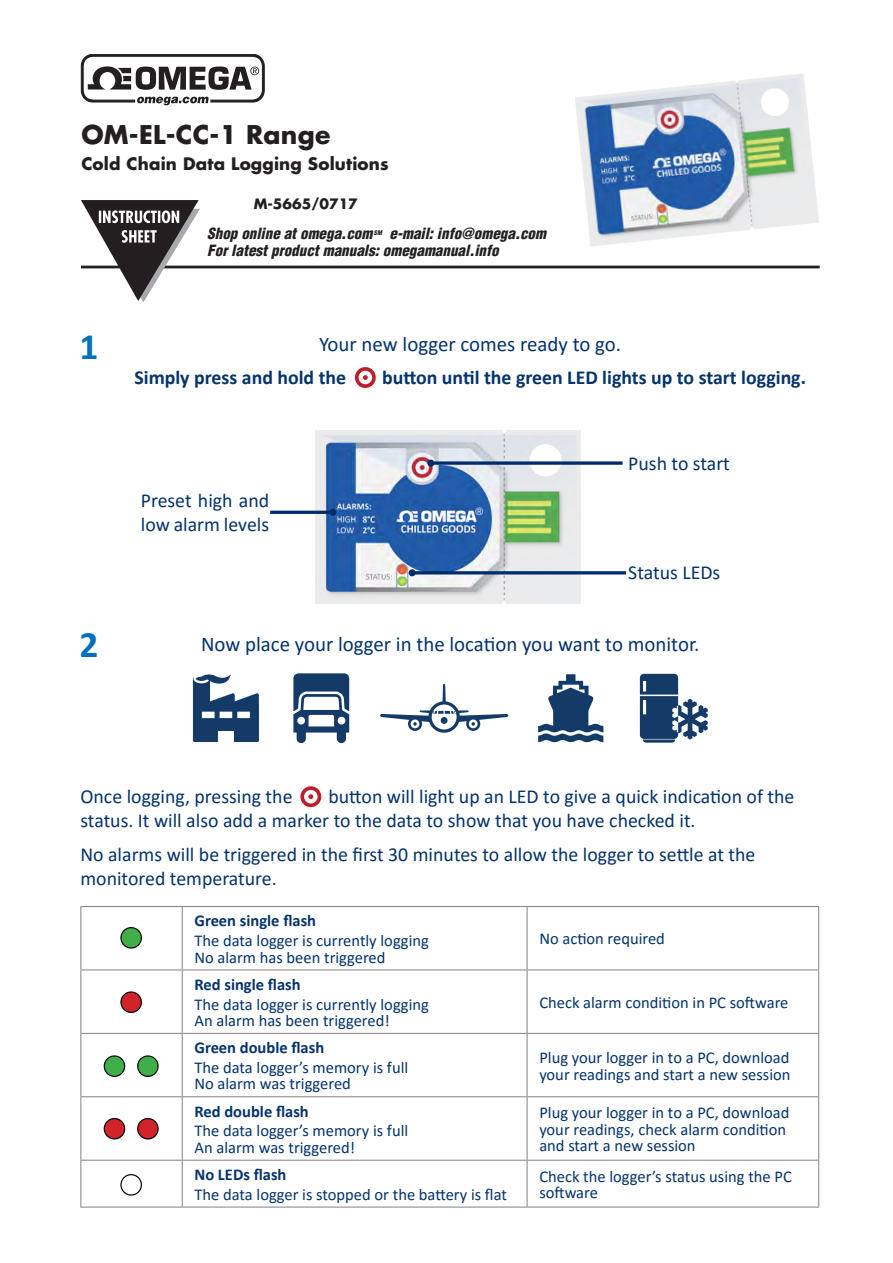
<style>
.page{position:relative;width:893px;height:1263px;background:#fff}
.page>*{position:absolute;margin:0;border:0;box-sizing:border-box;transform-origin:0 0}
.t1{font:700 37.5px "Calibri";color:#0072bc}
.t2{font:700 25.2px "Futura";letter-spacing:.01em;color:#231f20}
.t3{font:20.85px "Calibri";color:#05336c}
.t4{font:19.8px/23.9px "Calibri";color:#05336c}
.t5{font:700 19.8px "Calibri";color:#05336c}
.t6{font:700 16.8px "Futura";letter-spacing:.01em;color:#231f20}
.Lascar_table_-_body{font:16.5px/16.5px "Calibri";color:#05336c}
.t7{font:700 16.5px "Calibri";color:#05336c}
.t8{font:italic 900 condensed 15.15px/17.2px "Helvetica";color:#231f20}
.t9{font:700 13.95px "Futura";color:#231f20}
.t10{font:italic 900 condensed 6.3px "Helvetica";color:#231f20}
</style>
<div class="page">
<hr style="left:81px;top:266px;width:739px;height:2px;background:#231f20">
<svg style="left:81px;top:200px;width:119px;height:102px"></svg>
<svg style="left:81px;top:54px;width:184px;height:51px"></svg>
<img style="left:316px;top:431px;width:265px;height:172px">
<svg style="left:355px;top:367px;width:21px;height:21px"></svg>
<svg style="left:193px;top:674px;width:66px;height:68px"></svg>
<svg style="left:640px;top:674px;width:68px;height:69px"></svg>
<svg style="left:380px;top:684px;width:128px;height:49px"></svg>
<svg style="left:538px;top:674px;width:65px;height:68px"></svg>
<svg style="left:293px;top:673px;width:56px;height:70px"></svg>
<svg style="left:300px;top:786px;width:21px;height:21px"></svg>
<hr style="left:80px;top:906px;width:102px;height:1px;background:#808285">
<hr style="left:80px;top:907px;width:1px;height:62px;background:#808285">
<hr style="left:182px;top:906px;width:345px;height:1px;background:#808285">
<hr style="left:182px;top:907px;width:1px;height:62px;background:#808285">
<hr style="left:527px;top:906px;width:292px;height:1px;background:#808285">
<hr style="left:527px;top:907px;width:1px;height:62px;background:#808285">
<hr style="left:818px;top:907px;width:1px;height:62px;background:#808285">
<hr style="left:80px;top:969px;width:102px;height:1px;background:#808285">
<hr style="left:80px;top:970px;width:1px;height:63px;background:#808285">
<hr style="left:182px;top:969px;width:345px;height:1px;background:#808285">
<hr style="left:182px;top:970px;width:1px;height:63px;background:#808285">
<hr style="left:527px;top:969px;width:292px;height:1px;background:#808285">
<hr style="left:527px;top:970px;width:1px;height:63px;background:#808285">
<hr style="left:818px;top:970px;width:1px;height:63px;background:#808285">
<hr style="left:80px;top:1033px;width:102px;height:1px;background:#808285">
<hr style="left:80px;top:1034px;width:1px;height:62px;background:#808285">
<hr style="left:80px;top:1097px;width:1px;height:63px;background:#808285">
<hr style="left:80px;top:1160px;width:1px;height:47px;background:#808285">
<hr style="left:182px;top:1033px;width:345px;height:1px;background:#808285">
<hr style="left:182px;top:1034px;width:1px;height:62px;background:#808285">
<hr style="left:527px;top:1033px;width:292px;height:1px;background:#808285">
<hr style="left:527px;top:1034px;width:1px;height:62px;background:#808285">
<hr style="left:818px;top:1034px;width:1px;height:62px;background:#808285">
<hr style="left:182px;top:1097px;width:1px;height:63px;background:#808285">
<hr style="left:527px;top:1097px;width:1px;height:63px;background:#808285">
<hr style="left:818px;top:1097px;width:1px;height:63px;background:#808285">
<hr style="left:182px;top:1160px;width:1px;height:47px;background:#808285">
<hr style="left:527px;top:1160px;width:1px;height:47px;background:#808285">
<hr style="left:818px;top:1160px;width:1px;height:47px;background:#808285">
<hr style="left:80px;top:1096px;width:102px;height:1px;background:#808285">
<hr style="left:80px;top:1160px;width:102px;height:1px;background:#808285">
<hr style="left:80px;top:1207px;width:102px;height:1px;background:#808285">
<hr style="left:182px;top:1096px;width:345px;height:1px;background:#808285">
<hr style="left:527px;top:1096px;width:292px;height:1px;background:#808285">
<hr style="left:182px;top:1160px;width:345px;height:1px;background:#808285">
<hr style="left:527px;top:1160px;width:292px;height:1px;background:#808285">
<hr style="left:182px;top:1207px;width:345px;height:1px;background:#808285">
<hr style="left:527px;top:1207px;width:292px;height:1px;background:#808285">
<div style="left:121px;top:928px;width:20px;height:20px;background:#40ae49;border-radius:50%"></div>
<div style="left:120px;top:927px;width:22px;height:21px;border:1px solid #000;border-radius:50%"></div>
<div style="left:138px;top:1056px;width:20px;height:20px;background:#40ae49;border-radius:50%"></div>
<div style="left:137px;top:1055px;width:22px;height:22px;border:1px solid #000;border-radius:50%"></div>
<div style="left:104px;top:1056px;width:21px;height:20px;background:#40ae49;border-radius:50%"></div>
<div style="left:104px;top:1055px;width:21px;height:22px;border:1px solid #000;border-radius:50%"></div>
<div style="left:121px;top:992px;width:20px;height:20px;background:#d1232a;border-radius:50%"></div>
<div style="left:120px;top:991px;width:22px;height:22px;border:1px solid #000;border-radius:50%"></div>
<div style="left:104px;top:1118px;width:21px;height:21px;background:#d1232a;border-radius:50%"></div>
<div style="left:104px;top:1118px;width:21px;height:21px;border:1px solid #000;border-radius:50%"></div>
<div style="left:138px;top:1118px;width:20px;height:21px;background:#d1232a;border-radius:50%"></div>
<div style="left:137px;top:1118px;width:22px;height:21px;border:1px solid #000;border-radius:50%"></div>
<div style="left:120px;top:1174px;width:22px;height:21px;border:1px solid #000;border-radius:50%"></div>
<div style="left:329px;top:509px;width:7px;height:7px;background:#002c6b;border-radius:50%"></div>
<hr style="left:270px;top:511px;width:63px;height:3px;background:#002c6b">
<div style="left:427px;top:460px;width:7px;height:7px;background:#002c6b;border-radius:50%"></div>
<svg style="left:433px;top:461px;width:190px;height:4px"></svg>
<div style="left:409px;top:569px;width:7px;height:7px;background:#002c6b;border-radius:50%"></div>
<hr style="left:412px;top:571px;width:214px;height:3px;background:#002c6b">
<img style="left:575px;top:74px;width:244px;height:173px">
<p class="t2" style="left:81px;top:118px;width:251px">OM-EL-CC-1 Range</p>
<p class="t6" style="left:81px;top:153px;width:309px">Cold Chain Data Logging Solutions</p>
<p class="t1" style="left:80px;top:320px;width:20px">1</p>
<p class="t1" style="left:80px;top:618px;width:20px">2</p>
<p class="t9" style="left:254px;top:195px;width:106px">M-5665/0717</p>
<p class="t8" style="left:207px;top:225px;width:167px">Shop online at omega.com</p>
<p class="t10" style="left:374px;top:229px;width:10px">SM</p>
<p class="t8" style="left:207px;top:225px;width:340px;text-indent:182px">e-mail: info@omega.com<br>For latest product manuals: omegamanual.info</p>
<p class="t3" style="left:319px;top:330px;width:304px">Your new logger comes ready to go.</p>
<p class="t5" style="left:134px;top:364px;width:213px">Simply press and hold the</p>
<p class="t5" style="left:382px;top:364px;width:425px">button until the green LED lights up to start logging.</p>
<p class="t4" style="left:141px;top:488px;width:130px">Preset high and low alarm levels</p>
<p class="t4" style="left:628px;top:451px;width:103px">Push to start</p>
<p class="t4" style="left:628px;top:560px;width:94px">Status LEDs</p>
<p class="t3" style="left:201px;top:629px;width:500px">Now place your logger in the location you want to monitor.</p>
<p class="t4" style="left:80px;top:784px;width:716px;text-indent:248px">button will light up an LED to give a quick indication of the status. It will also add a marker to the data to show that you have checked it.</p>
<p class="t4" style="left:80px;top:842px;width:676px">No alarms will be triggered in the first 30 minutes to allow the logger to settle at the monitored temperature.</p>
<p class="t7" style="left:194px;top:909px;width:123px">Green single flash</p>
<p class="Lascar_table_-_body" style="left:194px;top:932px;width:236px">The data logger is currently logging</p>
<p class="Lascar_table_-_body" style="left:194px;top:948px;width:192px">No alarm has been triggered</p>
<p class="t4" style="left:80px;top:784px;width:214px">Once logging, pressing the</p>
<p class="Lascar_table_-_body" style="left:539px;top:930px;width:127px">No action required</p>
<p class="t7" style="left:194px;top:972px;width:108px">Red single flash</p>
<p class="Lascar_table_-_body" style="left:194px;top:995px;width:236px">The data logger is currently logging</p>
<p class="Lascar_table_-_body" style="left:194px;top:1012px;width:197px">An alarm has been triggered!</p>
<p class="t7" style="left:194px;top:1036px;width:131px">Green double flash</p>
<p class="Lascar_table_-_body" style="left:194px;top:1059px;width:215px">The data logger’s memory is full</p>
<p class="Lascar_table_-_body" style="left:194px;top:1075px;width:158px">No alarm was triggered</p>
<p class="t7" style="left:194px;top:1099px;width:116px">Red double flash</p>
<p class="Lascar_table_-_body" style="left:194px;top:1122px;width:215px">The data logger’s memory is full</p>
<p class="Lascar_table_-_body" style="left:194px;top:1139px;width:162px">An alarm was triggered!</p>
<p class="t7" style="left:194px;top:1163px;width:94px">No LEDs flash</p>
<p class="Lascar_table_-_body" style="left:194px;top:1185px;width:314px">The data logger is stopped or the battery is flat</p>
<p class="Lascar_table_-_body" style="left:539px;top:994px;width:251px">Check alarm condition in PC software</p>
<p class="Lascar_table_-_body" style="left:539px;top:1049px;width:253px">Plug your logger in to a PC, download your readings and start a new session</p>
<p class="Lascar_table_-_body" style="left:539px;top:1104px;width:252px">Plug your logger in to a PC, download your readings, check alarm condition and start a new session</p>
<p class="Lascar_table_-_body" style="left:539px;top:1167px;width:254px">Check the logger’s status using the PC software</p>
</div>
